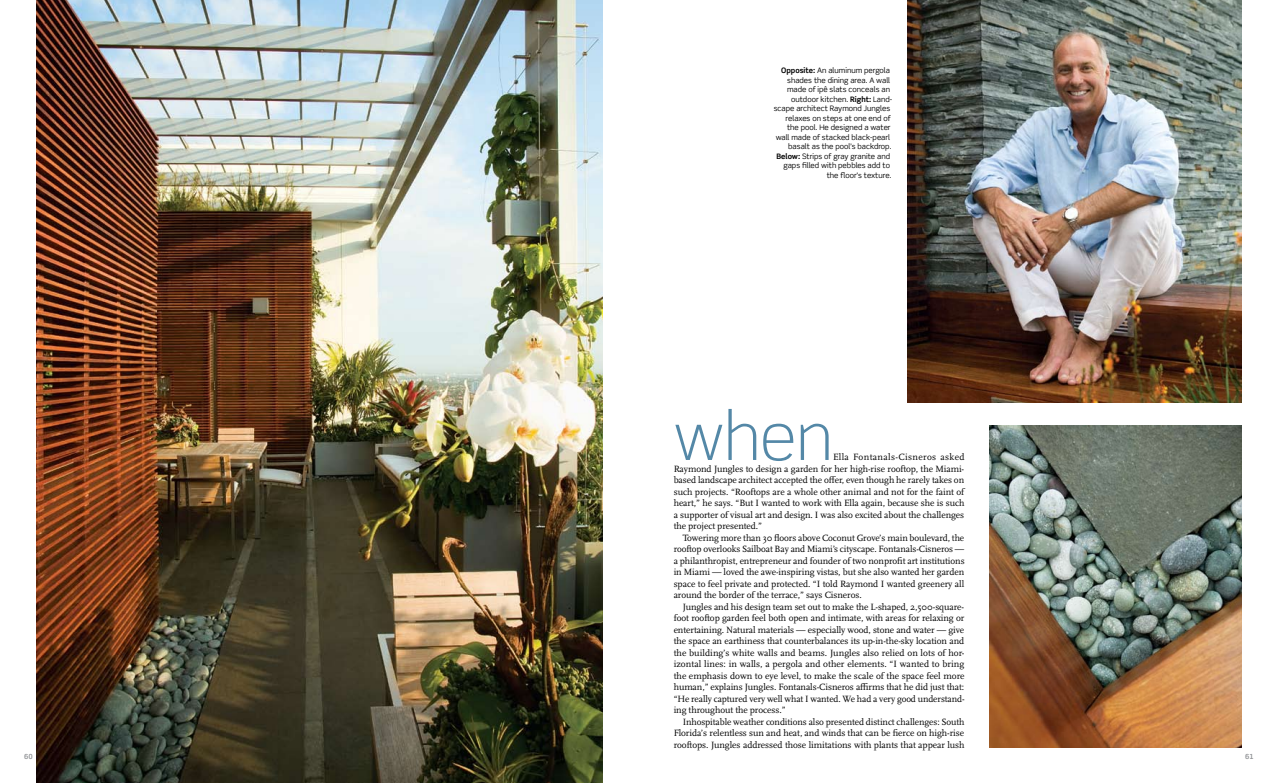
<style>
.page{position:relative;width:1278px;height:783px;background:#fff}
.page>*{position:absolute;margin:0;border:0;box-sizing:border-box;transform-origin:0 0}
.t1{font:300 65.5px "Scene Std";color:#5488a7}
.t2{font:9.5px/11.5px "Scala OT";letter-spacing:-.01em;color:#000;text-align:justify}
.t3{font:7.5px/9.5px "Scene Std";color:#000;text-align:right}
.t4{font:700 7px "Scene Std";color:#939598}
.s1{font-weight:700}
</style>
<div class="page">
<img style="left:36px;top:0;width:567px;height:783px">
<img style="left:907px;top:0;width:335px;height:402px">
<img style="left:989px;top:426px;width:253px;height:322px">
<p class="t3" style="left:774px;top:66px;width:120px"><span class="s1">Opposite:</span> An aluminum pergola shades the dining area. A wall made of ipê slats conceals an outdoor kitchen. <span class="s1">Right:</span> Land&shy;scape architect Raymond Jungles relaxes on steps at one end of the pool. He designed a water wall made of stacked black-pearl basalt as the pool’s backdrop.<br><span class="s1">Below:</span> Strips of gray granite and gaps filled with pebbles add to the floor’s texture.</p>
<h1 class="t1" style="left:674px;top:397px;width:160px">when</h1>
<p class="t2" style="left:674px;top:451px;width:292px;text-indent:159px">Ella Fontanals-Cisneros asked Raymond Jungles to design a garden for her high-rise rooftop, the Miami&shy;based landscape architect accepted the offer, even though he rarely takes on such projects. “Rooftops are a whole other animal and not for the faint of heart,” he says. “But I wanted to work with Ella again, because she is such a supporter of visual art and design. I was also excited about the challenges the project presented.”</p>
<p class="t2" style="left:674px;top:532px;width:292px;text-indent:9px">Towering more than 30 floors above Coconut Grove’s main boulevard, the rooftop overlooks Sailboat Bay and Miami’s cityscape. Fontanals-Cisneros — a philanthropist, entrepreneur and founder of two nonprofit art institutions in Miami — loved the awe-inspiring vistas, but she also wanted her garden space to feel private and protected. “I told Raymond I wanted greenery all around the border of the terrace,” says Cisneros.</p>
<p class="t2" style="left:674px;top:601px;width:293px;text-indent:9px">Jungles and his design team set out to make the L-shaped, 2,500-square&shy;foot rooftop garden feel both open and intimate, with areas for relaxing or entertaining. Natural materials — especially wood, stone and water — give the space an earthiness that counterbalances its up-in-the-sky location and the building’s white walls and beams. Jungles also relied on lots of hor&shy;izontal lines: in walls, a pergola and other elements. “I wanted to bring the emphasis down to eye level, to make the scale of the space feel more human,” explains Jungles. Fontanals-Cisneros affirms that he did just that: “He really captured very well what I wanted. We had a very good understand&shy;ing throughout the process.”</p>
<p class="t2" style="left:674px;top:716px;width:292px;text-indent:9px">Inhospitable weather conditions also presented distinct challenges: South Florida’s relentless sun and heat, and winds that can be fierce on high-rise rooftops. Jungles addressed those limitations with plants that appear lush</p>
<p class="t4" style="left:24px;top:752px;width:10px">60</p>
<p class="t4" style="left:1245px;top:752px;width:10px">61</p>
</div>
